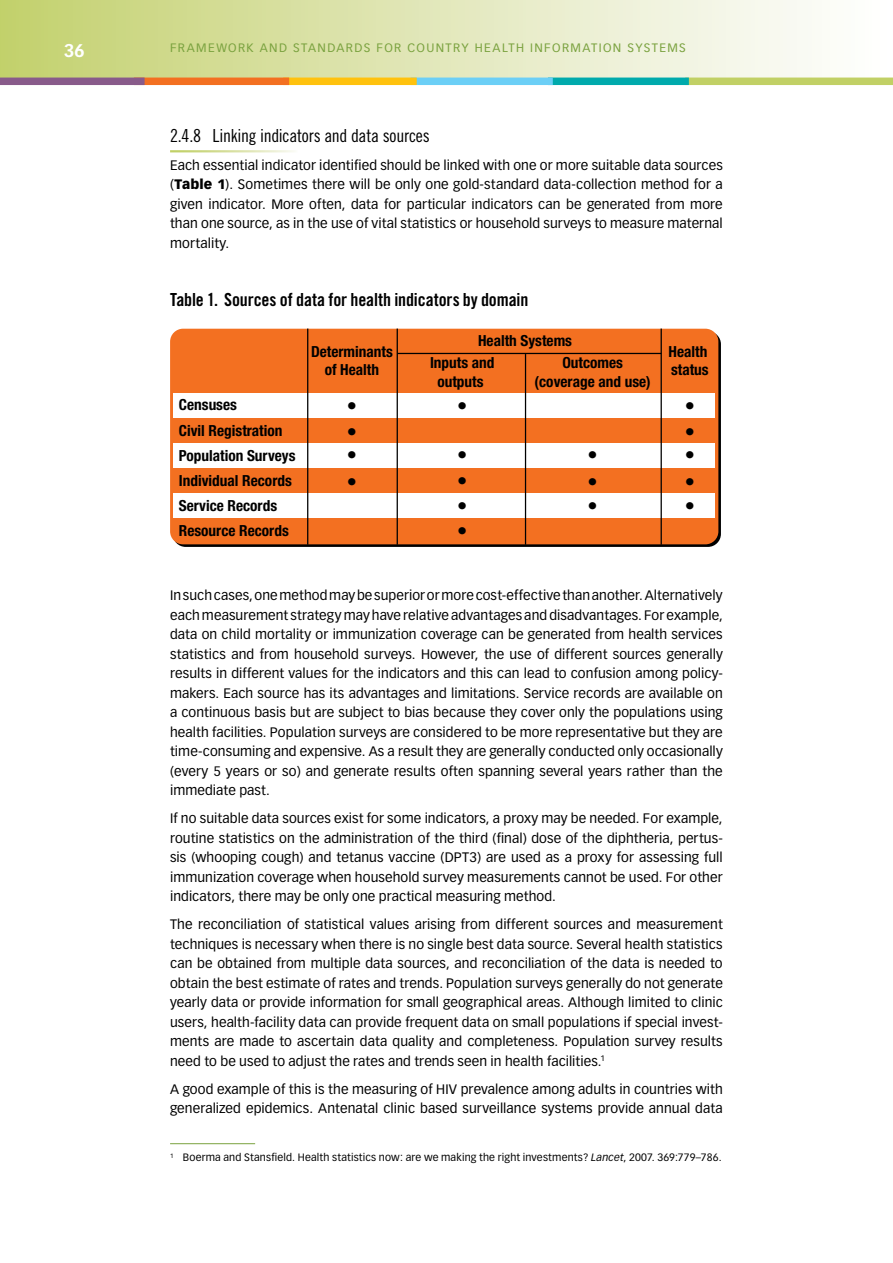
<style>
.page{position:relative;width:893px;height:1263px;background:#fff}
.page>*{position:absolute;margin:0;border:0;box-sizing:border-box;transform-origin:0 0}
.t1{font:700 condensed 20.4px/25px "Helvetica Neue";color:#000}
.t2{font:18px "Trade Gothic Bold Cond Twenty";letter-spacing:-.005em;color:#000}
.t3{font:18px "Trade Gothic Cond Eighteen";letter-spacing:-.015em;color:#000}
.t4{font:700 18px "Vectora LH";color:#fff}
.t5{font:700 condensed 15.3px/25px "Helvetica Neue";color:#000;text-align:center}
.t6{font:13.5px/19.5px "Vectora LH";letter-spacing:.005em;color:#000;text-align:justify}
.t7{font:12px "Vectora LH";color:#7aa23f}
.t8{font:10.5px "Vectora LH";letter-spacing:.015em;color:#000}
.s1{font-weight:900}
.s2{font-style:italic}
</style>
<div class="page">
<div style="left:0;top:0;width:893px;height:81px;background:linear-gradient(to right,#c4d170,#fff)"></div>
<div style="left:685px;top:78px;width:208px;height:7px;background:#c1d065"></div>
<div style="left:548px;top:78px;width:141px;height:7px;background:#00aaac"></div>
<div style="left:411px;top:78px;width:142px;height:7px;background:#6ccff6"></div>
<div style="left:283px;top:78px;width:134px;height:7px;background:#ffc20e"></div>
<div style="left:134px;top:78px;width:155px;height:7px;background:#f37021"></div>
<div style="left:0;top:78px;width:145px;height:7px;background:#885b8a"></div>
<hr style="left:892px;top:0;width:1px;height:80px;background:#fff">
<hr style="left:170px;top:1143px;width:85px;height:1px;background:#7aa23f">
<div style="left:170px;top:329px;width:548px;height:215px;background:#f37021;border-radius:13px"></div>
<div style="left:174px;top:393px;width:541px;height:25px;background:#fff"></div>
<div style="left:174px;top:444px;width:541px;height:24px;background:#fff"></div>
<div style="left:174px;top:493px;width:541px;height:25px;background:#fff"></div>
<hr style="left:307px;top:329px;width:1px;height:216px;background:#000">
<hr style="left:397px;top:329px;width:1px;height:216px;background:#000">
<hr style="left:525px;top:354px;width:1px;height:191px;background:#000">
<hr style="left:661px;top:329px;width:1px;height:216px;background:#000">
<hr style="left:397px;top:353px;width:264px;height:1px;background:#000">
<h2 class="t4" style="left:64px;top:39px;width:21px">36</h2>
<p class="t7" style="left:170px;top:40px;width:19px">Framewor</p>
<p class="t7" style="left:247px;top:40px;width:24px">k and</p>
<p class="t7" style="left:293px;top:40px;width:10px">standards</p>
<p class="t7" style="left:376px;top:40px;width:9px">for</p>
<p class="t7" style="left:407px;top:40px;width:10px">countr</p>
<p class="t7" style="left:461px;top:40px;width:23px">y health</p>
<p class="t7" style="left:530px;top:40px;width:10px">information</p>
<p class="t7" style="left:627px;top:40px;width:26px">systems</p>
<h2 class="t3" style="left:170px;top:125px;width:261px">2.4.8 Linking indicators and data sources</h2>
<p class="t6" style="left:170px;top:155px;width:554px">Each essential indicator identified should be linked with one or more suitable data sources (<span class="s1">Table 1</span>). Sometimes there will be only one gold-standard data-collection method for a given indicator. More often, data for particular indicators can be generated from more than one source, as in the use of vital statistics or household surveys to measure maternal mortality.</p>
<h2 class="t2" style="left:170px;top:288px;width:360px">Table 1. Sources of data for health indicators by domain</h2>
<p class="t5" style="left:179px;top:392px;width:118px;text-align:left">Censuses<br>Civil Registration<br>Population Surveys<br>Individual Records<br>Service Records</p>
<p class="t5" style="left:179px;top:518px;width:111px">Resource Records</p>
<p class="t5" style="left:478px;top:328px;width:96px">Health Systems</p>
<p class="t5" style="left:311px;top:342px;width:83px;line-height:18.3px">Determinants of Health</p>
<p class="t5" style="left:535px;top:354px;width:118px;line-height:18.3px">Outcomes (coverage and use)</p>
<p class="t5" style="left:669px;top:342px;width:42px;line-height:18.3px;text-align:left">Health status</p>
<h1 class="t1" style="left:685px;top:420px;width:12px;line-height:23.5px">• •</h1>
<h1 class="t1" style="left:685px;top:470px;width:12px;line-height:23.5px">• •</h1>
<p class="t5" style="left:430px;top:354px;width:66px;line-height:18.3px">Inputs and outputs</p>
<h1 class="t1" style="left:347px;top:393px;width:12px">•</h1>
<h1 class="t1" style="left:457px;top:393px;width:12px">•</h1>
<h1 class="t1" style="left:685px;top:393px;width:12px">•</h1>
<h1 class="t1" style="left:347px;top:420px;width:12px;line-height:23.5px">• •</h1>
<h1 class="t1" style="left:347px;top:469px;width:12px">•</h1>
<h1 class="t1" style="left:457px;top:442px;width:12px;text-align:justify">• • • •</h1>
<h1 class="t1" style="left:588px;top:442px;width:12px;line-height:26.5px">• •</h1>
<h1 class="t1" style="left:588px;top:492px;width:12px">•</h1>
<p class="t6" style="left:170px;top:586px;width:554px">In such cases, one method may be superior or more cost-effective than another. Alternatively each measurement strategy may have relative advantages and disadvantages. For example, data on child mortality or immunization coverage can be generated from health services statistics and from household surveys. However, the use of different sources generally results in different values for the indicators and this can lead to confusion among policy&shy;makers. Each source has its advantages and limitations. Service records are available on a continuous basis but are subject to bias because they cover only the populations using health facilities. Population surveys are considered to be more representative but they are time-consuming and expensive. As a result they are generally conducted only occasionally (every 5 years or so) and generate results often spanning several years rather than the immediate past.</p>
<p class="t6" style="left:170px;top:809px;width:554px">If no suitable data sources exist for some indicators, a proxy may be needed. For example, routine statistics on the administration of the third (final) dose of the diphtheria, pertus&shy;sis (whooping cough) and tetanus vaccine (DPT3) are used as a proxy for assessing full immunization coverage when household survey measurements cannot be used. For other indicators, there may be only one practical measuring method.</p>
<p class="t6" style="left:170px;top:915px;width:554px">The reconciliation of statistical values arising from different sources and measurement techniques is necessary when there is no single best data source. Several health statistics can be obtained from multiple data sources, and reconciliation of the data is needed to obtain the best estimate of rates and trends. Population surveys generally do not generate yearly data or provide information for small geographical areas. Although limited to clinic users, health-facility data can provide frequent data on small populations if special invest&shy;ments are made to ascertain data quality and completeness. Population survey results need to be used to adjust the rates and trends seen in health facilities.<sup>1</sup></p>
<p class="t6" style="left:170px;top:1079px;width:554px">A good example of this is the measuring of HIV prevalence among adults in countries with generalized epidemics. Antenatal clinic based surveillance systems provide annual data</p>
<p class="t8" style="left:170px;top:1151px;width:553px"><sup>1</sup> Boerma and Stansfield. Health statistics now: are we making the right investments? <span class="s2">Lancet</span>, 2007. 369:779–786.</p>
</div>
